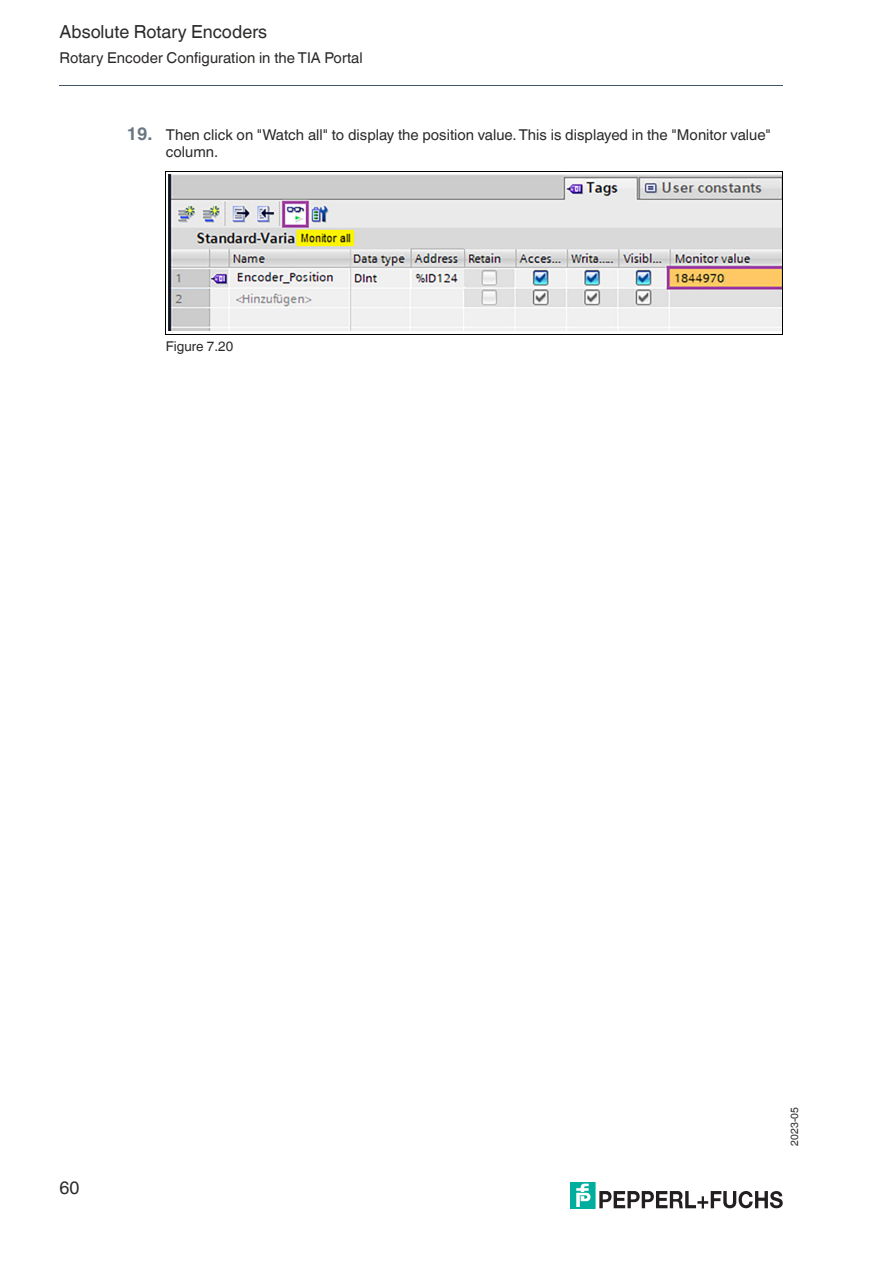
<style>
.page{position:relative;width:893px;height:1263px;background:#fff}
.page>*{position:absolute;margin:0;border:0;box-sizing:border-box;transform-origin:0 0}
.t1{font:18px "Helvetica World";color:#2c2a29}
.t2{font:15px/17.4px "Helvetica World";color:#2c2a29}
.t3{font:13.5px "Helvetica World";color:#2c2a29}
.t4{font:10.5px "Helvetica World";letter-spacing:.005em;color:#2c2a29}
.s1{font-weight:700;font-size:18px;color:#687783}
</style>
<div class="page">
<hr style="left:59px;top:85px;width:724px;height:1px;background:#415563">
<div style="left:570px;top:1182px;width:25px;height:26px;background:#00ae9d"></div>
<svg style="left:576px;top:1184px;width:15px;height:23px"></svg>
<svg style="left:599px;top:1191px;width:183px;height:18px"></svg>
<hr style="left:165px;top:171px;width:1px;height:163px;background:#000">
<hr style="left:782px;top:171px;width:1px;height:163px;background:#000">
<hr style="left:165px;top:171px;width:617px;height:1px;background:#000">
<hr style="left:165px;top:334px;width:617px;height:1px;background:#000">
<img style="left:168px;top:174px;width:613px;height:156px">
<p class="t1" style="left:59px;top:17px;width:209px">Absolute Rotary Encoders</p>
<p class="t2" style="left:59px;top:47px;width:305px">Rotary Encoder Configuration in the TIA Portal</p>
<p class="t2" style="left:166px;top:124px;width:606px;text-indent:-39px"><span class="s1">19.</span> Then click on "Watch all" to display the position value. This is displayed in the "Monitor value" column.</p>
<p class="t3" style="left:166px;top:335px;width:69px">Figure 7.20</p>
<p class="t1" style="left:59px;top:1173px;width:22px">60</p>
<p class="t4" style="left:785px;top:1146px;width:40px;rotate:-90deg">2023-05</p>
</div>
